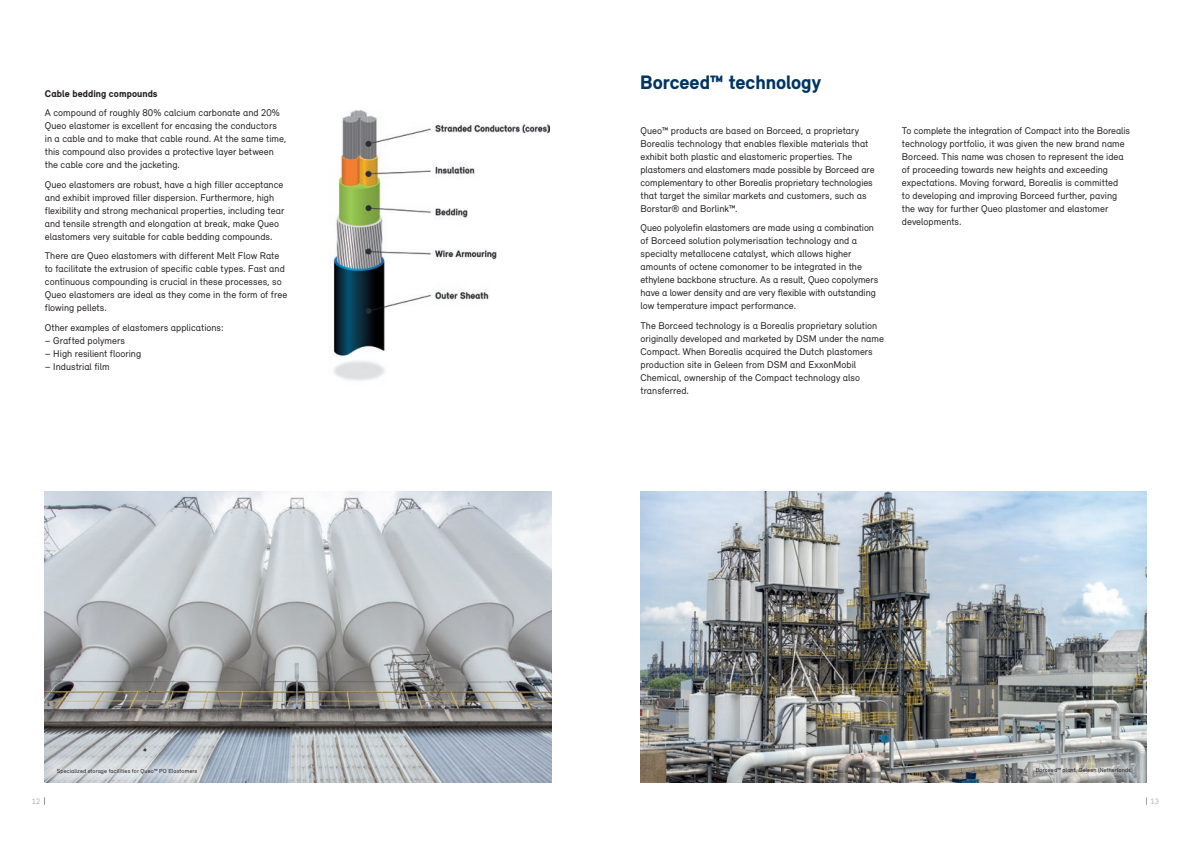
<style>
.page{position:relative;width:1191px;height:842px;background:#fff}
.page>*{position:absolute;margin:0;border:0;box-sizing:border-box;transform-origin:0 0}
.t1{font:900 20px "Relevant";color:#003562}
.t2{font:10px/13px "Relevant";letter-spacing:.005em;color:#231f20}
.t3{font:900 10px "Relevant";letter-spacing:.005em;color:#231f20}
.t4{font:8px "Relevant";color:#adaeb2}
.t5{font:6px "Relevant";letter-spacing:.02em;color:#231f20}
</style>
<div class="page">
<img style="left:640px;top:491px;width:506px;height:291px">
<img style="left:45px;top:491px;width:506px;height:291px">
<img style="left:333px;top:111px;width:216px;height:270px">
<svg style="left:44px;top:754px;width:167px;height:29px;background:#c8cdd2"></svg>
<svg style="left:993px;top:725px;width:154px;height:80px"></svg>
<svg style="left:1028px;top:759px;width:111px;height:19px"></svg>
<svg style="left:1029px;top:763px;width:112px;height:19px;background:#b4b6b4"></svg>
<p class="t3" style="left:45px;top:87px;width:114px">Cable bedding compounds</p>
<p class="t2" style="left:45px;top:106px;width:243px">A compound of roughly 80% calcium carbonate and 20% Queo elastomer is excellent for encasing the conductors in a cable and to make that cable round. At the same time, this compound also provides a protective layer between the cable core and the jacketing.</p>
<p class="t2" style="left:45px;top:178px;width:241px">Queo elastomers are robust, have a high filler acceptance and exhibit improved filler dispersion. Furthermore, high flexibility and strong mechanical properties, including tear and tensile strength and elongation at break, make Queo elastomers very suitable for cable bedding compounds.</p>
<p class="t2" style="left:45px;top:249px;width:244px">There are Queo elastomers with different Melt Flow Rate to facilitate the extrusion of specific cable types. Fast and continuous compounding is crucial in these processes, so Queo elastomers are ideal as they come in the form of free flowing pellets.</p>
<p class="t2" style="left:45px;top:321px;width:180px">Other examples of elastomers applications:</p>
<p class="t2" style="left:45px;top:334px;width:82px">– Grafted polymers</p>
<p class="t2" style="left:45px;top:347px;width:98px">– High resilient flooring</p>
<p class="t2" style="left:45px;top:360px;width:66px">– Industrial film</p>
<h1 class="t1" style="left:640px;top:70px;width:182px">Borceed™ technology</h1>
<p class="t2" style="left:640px;top:124px;width:236px">Queo™ products are based on Borceed, a proprietary Borealis technology that enables flexible materials that exhibit both plastic and elastomeric properties. The plastomers and elastomers made possible by Borceed are complementary to other Borealis proprietary technologies that target the similar markets and customers, such as Borstar® and Borlink™.</p>
<p class="t2" style="left:640px;top:221px;width:239px">Queo polyolefin elastomers are made using a combination of Borceed solution polymerisation technology and a specialty metallocene catalyst, which allows higher amounts of octene comonomer to be integrated in the ethylene backbone structure. As a result, Queo copolymers have a lower density and are very flexible with outstanding low temperature impact performance.</p>
<p class="t2" style="left:640px;top:319px;width:245px">The Borceed technology is a Borealis proprietary solution originally developed and marketed by DSM under the name Compact. When Borealis acquired the Dutch plastomers production site in Geleen from DSM and ExxonMobil Chemical, ownership of the Compact technology also transferred.</p>
<p class="t2" style="left:902px;top:124px;width:230px">To complete the integration of Compact into the Borealis technology portfolio, it was given the new brand name Borceed. This name was chosen to represent the idea of proceeding towards new heights and exceeding expectations. Moving forward, Borealis is committed<br>to developing and improving Borceed further, paving the way for further Queo plastomer and elastomer developments.</p>
<p class="t5" style="left:57px;top:767px;width:142px">Specialized storage facilities for Queo™ PO Elastomers</p>
<p class="t5" style="left:1035px;top:767px;width:98px">Borceed™ plant, Geleen (Netherlands)</p>
<p class="t4" style="left:32px;top:796px;width:10px">12</p>
<p class="t4" style="left:1150px;top:796px;width:10px">13</p>
</div>
